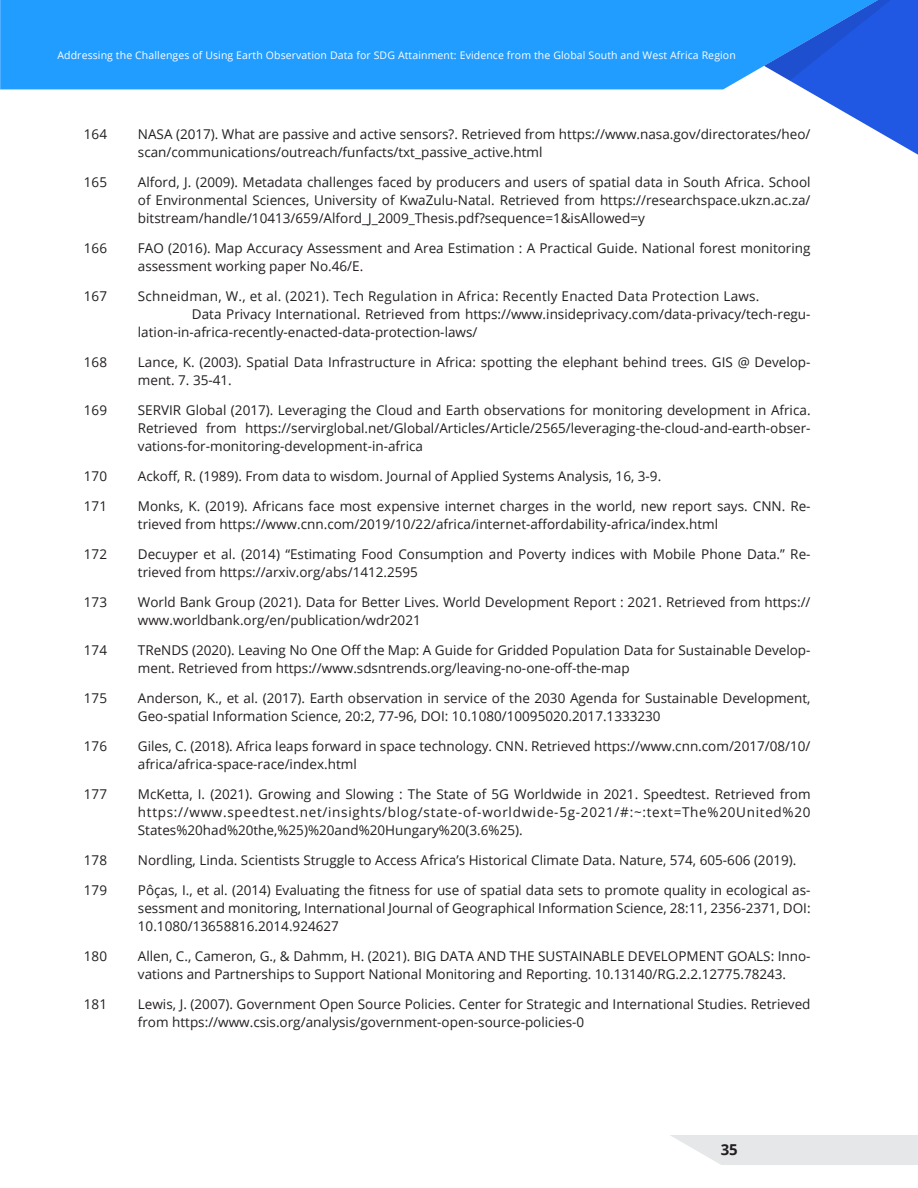
<style>
.page{position:relative;width:918px;height:1188px;background:#fff}
.page>*{position:absolute;margin:0;border:0;box-sizing:border-box;transform-origin:0 0}
.t1{font:700 15px "Open Sans";color:#231f20}
.t2{font:13.5px/18px "Open Sans";color:#231f20}
.t3{font:13.5px "Open Sans";letter-spacing:.02em;color:#231f20}
.t4{font:10.5px "Open Sans";letter-spacing:.01em;color:#fff}
</style>
<div class="page">
<div style="left:0;top:0;width:764px;height:89px;background:#219cff"></div>
<svg style="left:764px;top:0;width:154px;height:155px"></svg>
<svg style="left:670px;top:1135px;width:248px;height:30px;background:#e8e9eb"></svg>
<p class="t4" style="left:57px;top:47px;width:680px">Addressing the Challenges of Using Earth Observation Data for SDG Attainment: Evidence from the Global South and West Africa Region</p>
<p class="t2" style="left:84px;top:125px;width:25px">164</p>
<p class="t2" style="left:138px;top:125px;width:674px">NASA (2017). What are passive and active sensors?. Retrieved from https://www.nasa.gov/directorates/heo/ scan/communications/outreach/funfacts/txt_passive_active.html</p>
<p class="t2" style="left:84px;top:173px;width:25px">165</p>
<p class="t2" style="left:138px;top:173px;width:674px;text-align:justify">Alford, J. (2009). Metadata challenges faced by producers and users of spatial data in South Africa. School of Environmental Sciences, University of KwaZulu-Natal. Retrieved from https://researchspace.ukzn.ac.za/ bitstream/handle/10413/659/Alford_J_2009_Thesis.pdf?sequence=1&amp;isAllowed=y</p>
<p class="t2" style="left:84px;top:239px;width:25px">166</p>
<p class="t2" style="left:138px;top:239px;width:674px">FAO (2016). Map Accuracy Assessment and Area Estimation : A Practical Guide. National forest monitoring assessment working paper No.46/E.</p>
<p class="t2" style="left:84px;top:287px;width:25px">167</p>
<p class="t3" style="left:138px;top:287px;width:623px">Schneidman, W., et al. (2021). Tech Regulation in Africa: Recently Enacted Data Protection Laws.</p>
<p class="t2" style="left:192px;top:305px;width:620px">Data Privacy International. Retrieved from https://www.insideprivacy.com/data-privacy/tech-regu-</p>
<p class="t2" style="left:138px;top:323px;width:341px">lation-in-africa-recently-enacted-data-protection-laws/</p>
<p class="t2" style="left:84px;top:353px;width:25px">168</p>
<p class="t2" style="left:138px;top:353px;width:674px">Lance, K. (2003). Spatial Data Infrastructure in Africa: spotting the elephant behind trees. GIS @ Develop&shy;ment. 7. 35-41.</p>
<p class="t2" style="left:84px;top:401px;width:25px">169</p>
<p class="t2" style="left:138px;top:401px;width:674px;text-align:justify">SERVIR Global (2017). Leveraging the Cloud and Earth observations for monitoring development in Africa.<br>Retrieved from https://servirglobal.net/Global/Articles/Article/2565/leveraging-the-cloud-and-earth-obser&shy;vations-for-monitoring-development-in-africa</p>
<p class="t2" style="left:84px;top:467px;width:25px">170</p>
<p class="t2" style="left:138px;top:467px;width:525px">Ackoff, R. (1989). From data to wisdom. Journal of Applied Systems Analysis, 16, 3-9.</p>
<p class="t2" style="left:84px;top:497px;width:25px">171</p>
<p class="t2" style="left:138px;top:497px;width:674px">Monks, K. (2019). Africans face most expensive internet charges in the world, new report says. CNN. Re&shy;trieved from https://www.cnn.com/2019/10/22/africa/internet-affordability-africa/index.html</p>
<p class="t2" style="left:84px;top:545px;width:25px">172</p>
<p class="t2" style="left:138px;top:545px;width:674px">Decuyper et al. (2014) “Estimating Food Consumption and Poverty indices with Mobile Phone Data.” Re&shy;trieved from https://arxiv.org/abs/1412.2595</p>
<p class="t2" style="left:84px;top:593px;width:25px">173</p>
<p class="t2" style="left:138px;top:593px;width:674px">World Bank Group (2021). Data for Better Lives. World Development Report : 2021. Retrieved from https:// www.worldbank.org/en/publication/wdr2021</p>
<p class="t2" style="left:84px;top:641px;width:25px">174</p>
<p class="t2" style="left:138px;top:641px;width:674px">TReNDS (2020). Leaving No One Off the Map: A Guide for Gridded Population Data for Sustainable Develop&shy;ment. Retrieved from https://www.sdsntrends.org/leaving-no-one-off-the-map</p>
<p class="t2" style="left:84px;top:689px;width:25px">175</p>
<p class="t2" style="left:138px;top:689px;width:674px">Anderson, K., et al. (2017). Earth observation in service of the 2030 Agenda for Sustainable Development,<br>Geo-spatial Information Science, 20:2, 77-96, DOI: 10.1080/10095020.2017.1333230</p>
<p class="t2" style="left:84px;top:737px;width:25px">176</p>
<p class="t2" style="left:138px;top:737px;width:674px">Giles, C. (2018). Africa leaps forward in space technology. CNN. Retrieved https://www.cnn.com/2017/08/10/ africa/africa-space-race/index.html</p>
<p class="t2" style="left:84px;top:785px;width:25px">177</p>
<p class="t2" style="left:138px;top:785px;width:674px;text-align:justify">McKetta, I. (2021). Growing and Slowing : The State of 5G Worldwide in 2021. Speedtest. Retrieved from https://www.speedtest.net/insights/blog/state-of-worldwide-5g-2021/#:~:text=The%20United%20<br>States%20had%20the,%25)%20and%20Hungary%20(3.6%25).</p>
<p class="t2" style="left:84px;top:851px;width:25px">178</p>
<p class="t2" style="left:138px;top:851px;width:660px">Nordling, Linda. Scientists Struggle to Access Africa’s Historical Climate Data. Nature, 574, 605-606 (2019).</p>
<p class="t2" style="left:84px;top:881px;width:25px">179</p>
<p class="t2" style="left:138px;top:881px;width:674px;text-align:justify">Pôças, I., et al. (2014) Evaluating the fitness for use of spatial data sets to promote quality in ecological as&shy;sessment and monitoring, International Journal of Geographical Information Science, 28:11, 2356-2371, DOI:<br>10.1080/13658816.2014.924627</p>
<p class="t2" style="left:84px;top:947px;width:25px">180</p>
<p class="t2" style="left:138px;top:947px;width:674px">Allen, C., Cameron, G., &amp; Dahmm, H. (2021). BIG DATA AND THE SUSTAINABLE DEVELOPMENT GOALS: Inno&shy;vations and Partnerships to Support National Monitoring and Reporting. 10.13140/RG.2.2.12775.78243.</p>
<p class="t2" style="left:84px;top:995px;width:25px">181</p>
<p class="t2" style="left:138px;top:995px;width:674px">Lewis, J. (2007). Government Open Source Policies. Center for Strategic and International Studies. Retrieved from https://www.csis.org/analysis/government-open-source-policies-0</p>
<p class="t1" style="left:721px;top:1139px;width:19px">35</p>
</div>
